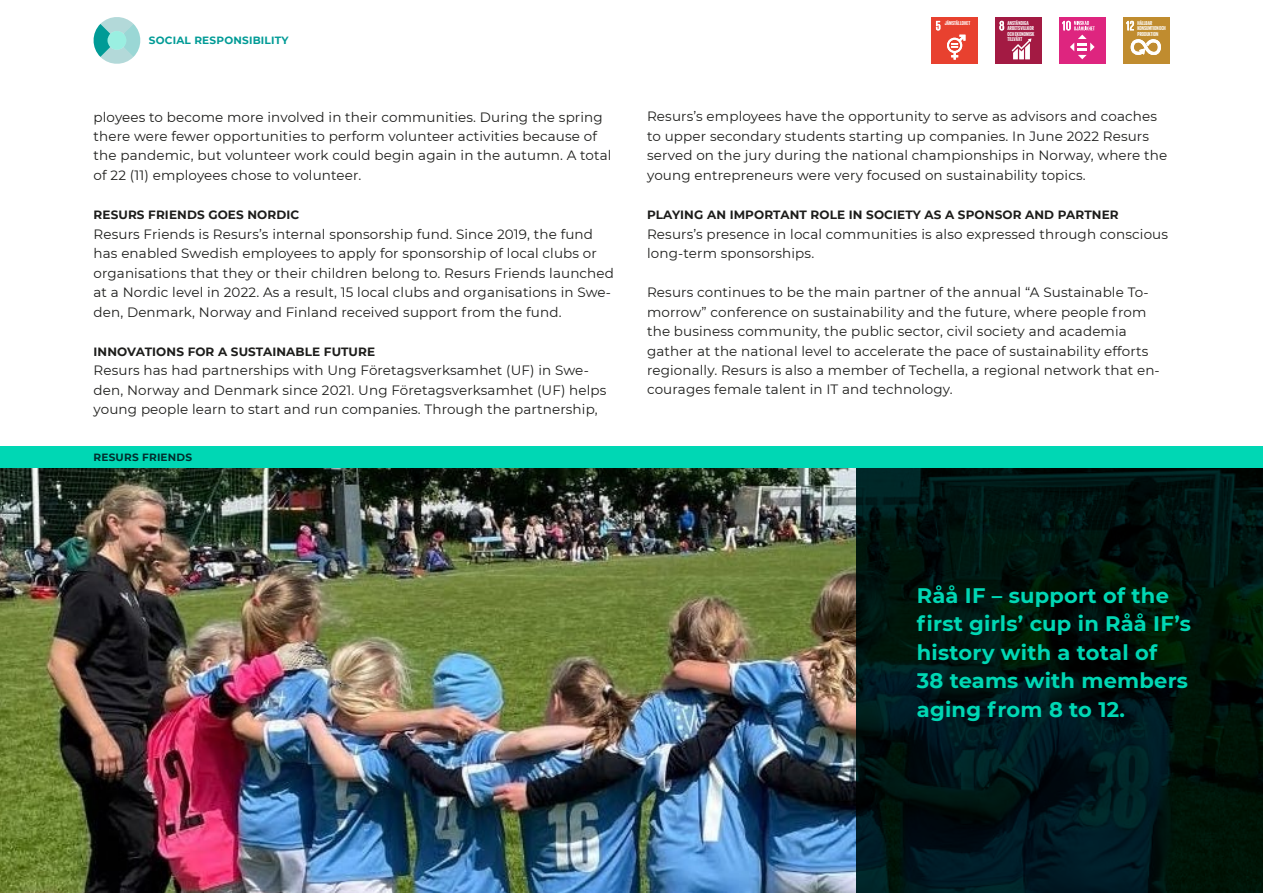
<style>
.page{position:relative;width:1263px;height:893px;background:#fff}
.page>*{position:absolute;margin:0;border:0;box-sizing:border-box;transform-origin:0 0}
.t1{font:700 21px/28.5px "Montserrat";letter-spacing:.01em;color:#00d7b4}
.t2{font:13.5px/19.5px "Montserrat";letter-spacing:.01em;color:#1d1d1b}
.t3{font:700 12px "Montserrat";letter-spacing:.01em;color:#1d1d1b}
.t4{font:700 10.5px "Montserrat";letter-spacing:.02em;color:#009b96}
.t5{font:700 10.5px "Montserrat";letter-spacing:.02em;color:#002d2d}
.t6{font:700 5.85px/5.6px "Giorgio Sans";letter-spacing:.015em;color:#fff}
</style>
<div class="page">
<img style="left:0;top:468px;width:857px;height:425px">
<svg style="left:857px;top:468px;width:406px;height:425px;background:#001512"></svg>
<div style="left:0;top:446px;width:1263px;height:22px;background:#00d7b4"></div>
<div style="left:931px;top:17px;width:47px;height:47px;background:#e8412f"></div>
<svg style="left:936px;top:21px;width:4px;height:9px"></svg>
<svg style="left:947px;top:35px;width:18px;height:25px"></svg>
<div style="left:995px;top:17px;width:47px;height:47px;background:#a31a43"></div>
<svg style="left:999px;top:21px;width:5px;height:9px"></svg>
<svg style="left:1012px;top:38px;width:19px;height:21px"></svg>
<div style="left:1059px;top:17px;width:47px;height:47px;background:#de257f"></div>
<svg style="left:1062px;top:21px;width:33px;height:38px"></svg>
<div style="left:1123px;top:17px;width:46px;height:47px;background:#c08c2f"></div>
<svg style="left:1126px;top:21px;width:8px;height:9px"></svg>
<svg style="left:1131px;top:39px;width:30px;height:16px"></svg>
<svg style="left:93px;top:17px;width:48px;height:47px"></svg>
<div style="left:108px;top:31px;width:18px;height:19px;background:#9aefe1;border-radius:50%"></div>
<p class="t4" style="left:149px;top:33px;width:141px">SOCIAL RESPONSIBILITY</p>
<p class="t2" style="left:94px;top:106px;width:519px">ployees to become more involved in their communities. During the spring there were fewer opportunities to perform volunteer activities because of the pandemic, but volunteer work could begin again in the autumn. A total of 22 (11) employees chose to volunteer.</p>
<p class="t3" style="left:94px;top:206px;width:207px">RESURS FRIENDS GOES NORDIC</p>
<p class="t2" style="left:94px;top:223px;width:522px">Resurs Friends is Resurs’s internal sponsorship fund. Since 2019, the fund has enabled Swedish employees to apply for sponsorship of local clubs or organisations that they or their children belong to. Resurs Friends launched at a Nordic level in 2022. As a result, 15 local clubs and organisations in Swe&shy;den, Denmark, Norway and Finland received support from the fund.</p>
<p class="t3" style="left:94px;top:343px;width:283px">INNOVATIONS FOR A SUSTAINABLE FUTURE</p>
<p class="t2" style="left:94px;top:360px;width:514px">Resurs has had partnerships with Ung Företagsverksamhet (UF) in Swe&shy;den, Norway and Denmark since 2021. Ung Företagsverksamhet (UF) helps young people learn to start and run companies. Through the partnership,</p>
<p class="t5" style="left:94px;top:450px;width:100px">RESURS FRIENDS</p>
<p class="t6" style="left:945px;top:20px;width:27px">JÄMSTÄLLDHET</p>
<p class="t6" style="left:1007px;top:20px;width:29px">ANSTÄNDIGA<br>ARBETSVILLKOR<br>OCH EKONOMISK<br>TILLVÄXT</p>
<p class="t6" style="left:1137px;top:20px;width:30px">HÅLLBAR<br>KONSUMTION OCH<br>PRODUKTION</p>
<p class="t2" style="left:647px;top:106px;width:522px">Resurs’s employees have the opportunity to serve as advisors and coaches to upper secondary students starting up companies. In June 2022 Resurs served on the jury during the national championships in Norway, where the young entrepreneurs were very focused on sustainability topics.</p>
<p class="t3" style="left:647px;top:206px;width:473px">PLAYING AN IMPORTANT ROLE IN SOCIETY AS A SPONSOR AND PARTNER</p>
<p class="t2" style="left:647px;top:223px;width:522px">Resurs’s presence in local communities is also expressed through conscious long-term sponsorships.</p>
<p class="t2" style="left:647px;top:282px;width:514px">Resurs continues to be the main partner of the annual “A Sustainable To&shy;morrow” conference on sustainability and the future, where people from the business community, the public sector, civil society and academia gather at the national level to accelerate the pace of sustainability efforts regionally. Resurs is also a member of Techella, a regional network that en&shy;courages female talent in IT and technology.</p>
<h1 class="t1" style="left:917px;top:580px;width:276px">Råå IF – support of the first girls’ cup in Råå IF’s history with a total of<br>38 teams with members aging from 8 to 12.</h1>
</div>
